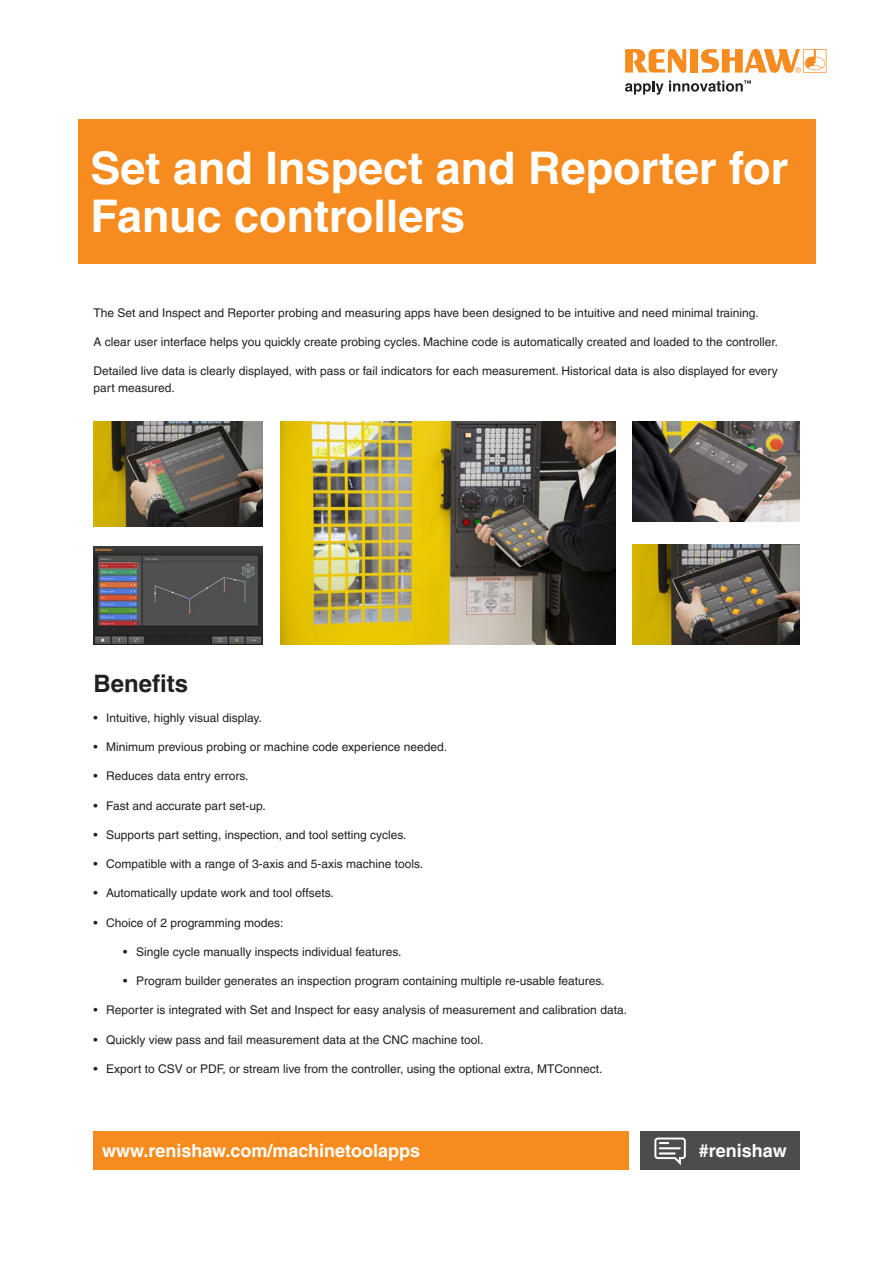
<style>
.page{position:relative;width:893px;height:1263px;background:#fff}
.page>*{position:absolute;margin:0;border:0;box-sizing:border-box;transform-origin:0 0}
.Headline_30pt_BOLD{font:700 45px/48px "Helvetica LT Pro";color:#fff}
.Heading_1__16pt_Bold{font:700 24px "Helvetica LT Pro";color:#231f20}
.back_page_URL_white___hashtag{font:700 18px "Helvetica LT Pro";color:#fff}
._8pt_Body_Text{font:12px/16.5px "Helvetica LT Pro";color:#231f20}
</style>
<div class="page">
<div style="left:639px;top:1131px;width:160px;height:38px;background:#4d4b4d"></div>
<svg style="left:654px;top:1137px;width:32px;height:28px"></svg>
<div style="left:78px;top:119px;width:737px;height:145px;background:#f68c1f"></div>
<div style="left:94px;top:1131px;width:535px;height:38px;background:#f68c1f"></div>
<img style="left:94px;top:421px;width:169px;height:106px">
<img style="left:94px;top:546px;width:169px;height:99px">
<img style="left:280px;top:422px;width:335px;height:223px">
<img style="left:632px;top:544px;width:167px;height:101px">
<img style="left:632px;top:421px;width:167px;height:100px">
<svg style="left:625px;top:49px;width:61px;height:24px"></svg>
<div style="left:690px;top:49px;width:8px;height:24px;background:#f68c1f"></div>
<svg style="left:701px;top:49px;width:125px;height:24px"></svg>
<svg style="left:625px;top:80px;width:126px;height:15px"></svg>
<p class="Headline_30pt_BOLD" style="left:91px;top:144px;width:699px">Set and Inspect and Reporter for<br>Fanuc controllers</p>
<p class="_8pt_Body_Text" style="left:94px;top:304px;width:667px">The Set and Inspect and Reporter probing and measuring apps have been designed to be intuitive and need minimal training.</p>
<p class="_8pt_Body_Text" style="left:94px;top:334px;width:686px">A clear user interface helps you quickly create probing cycles. Machine code is automatically created and loaded to the controller.</p>
<p class="_8pt_Body_Text" style="left:94px;top:363px;width:686px">Detailed live data is clearly displayed, with pass or fail indicators for each measurement. Historical data is also displayed for every part measured.</p>
<p class="Heading_1__16pt_Bold" style="left:94px;top:669px;width:96px">Benefits</p>
<p class="_8pt_Body_Text" style="left:94px;top:709px;width:170px">• Intuitive, highly visual display.</p>
<p class="_8pt_Body_Text" style="left:94px;top:738px;width:355px">• Minimum previous probing or machine code experience needed.</p>
<p class="_8pt_Body_Text" style="left:94px;top:768px;width:156px">• Reduces data entry errors.</p>
<p class="_8pt_Body_Text" style="left:94px;top:797px;width:174px">• Fast and accurate part set-up.</p>
<p class="_8pt_Body_Text" style="left:94px;top:826px;width:315px">• Supports part setting, inspection, and tool setting cycles.</p>
<p class="_8pt_Body_Text" style="left:94px;top:855px;width:331px">• Compatible with a range of 3-axis and 5-axis machine tools.</p>
<p class="_8pt_Body_Text" style="left:94px;top:885px;width:242px">• Automatically update work and tool offsets.</p>
<p class="_8pt_Body_Text" style="left:94px;top:914px;width:191px">• Choice of 2 programming modes:</p>
<p class="_8pt_Body_Text" style="left:123px;top:943px;width:280px">• Single cycle manually inspects individual features.</p>
<p class="_8pt_Body_Text" style="left:123px;top:972px;width:483px">• Program builder generates an inspection program containing multiple re-usable features.</p>
<p class="_8pt_Body_Text" style="left:94px;top:1002px;width:535px">• Reporter is integrated with Set and Inspect for easy analysis of measurement and calibration data.</p>
<p class="_8pt_Body_Text" style="left:94px;top:1031px;width:392px">• Quickly view pass and fail measurement data at the CNC machine tool.</p>
<p class="_8pt_Body_Text" style="left:94px;top:1060px;width:510px">• Export to CSV or PDF, or stream live from the controller, using the optional extra, MTConnect.</p>
<p class="back_page_URL_white___hashtag" style="left:102px;top:1139px;width:320px">www.renishaw.com/machinetoolapps</p>
<h3 class="back_page_URL_white___hashtag" style="left:699px;top:1139px;width:89px">#renishaw</h3>
</div>
